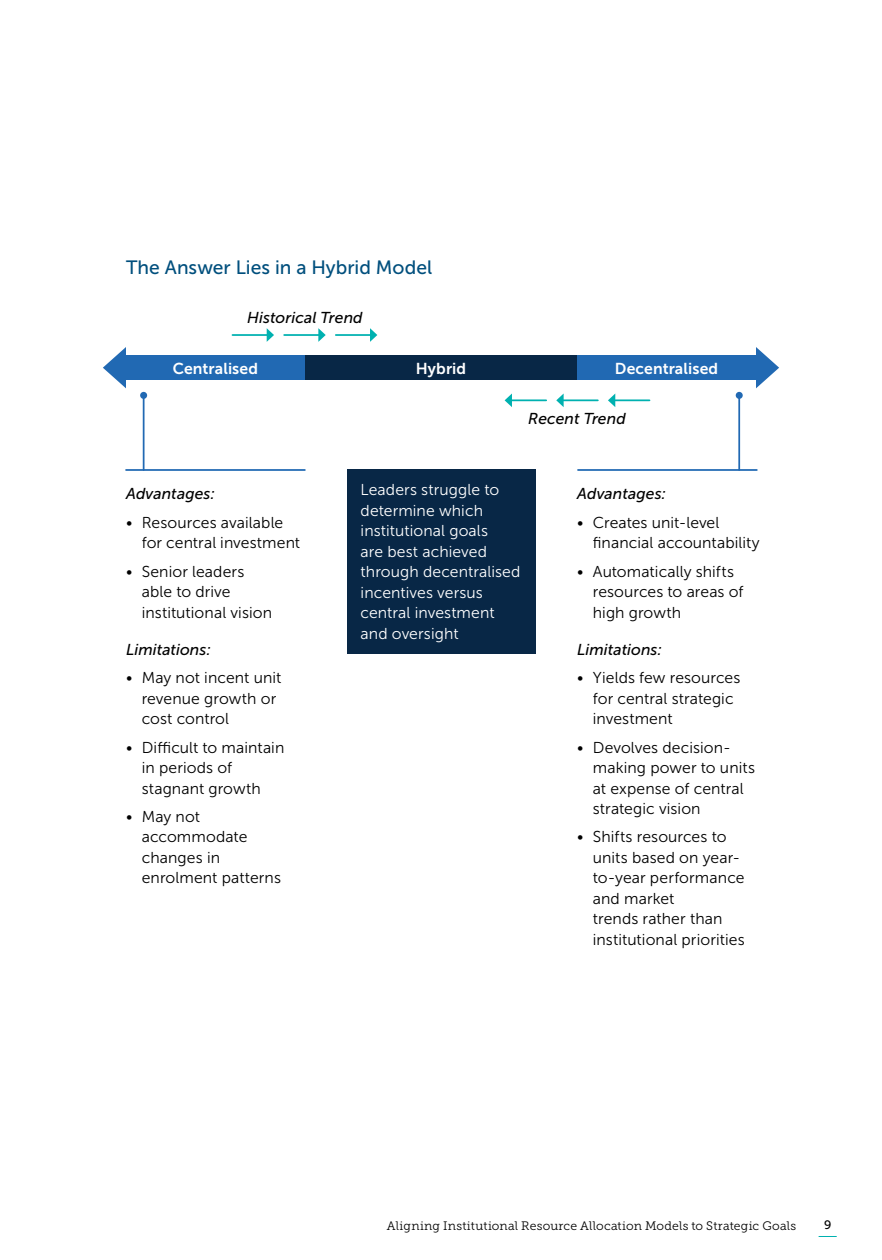
<style>
.page{position:relative;width:882px;height:1260px;background:#fff}
.page>*{position:absolute;margin:0;border:0;box-sizing:border-box;transform-origin:0 0}
.t1{font:19.25px "Museo Sans 500";color:#004f7d}
.t2{font:15.75px/20.5px "Museo Sans 300";letter-spacing:.005em;color:#000}
.t3{font:15.75px/20.5px "Museo Sans 300";letter-spacing:.005em;color:#fff}
.t4{font:italic 15.75px "Museo Sans 500";letter-spacing:.005em;color:#000}
.t5{font:15.75px "Museo Sans 700";letter-spacing:.005em;color:#fff}
.t6{font:12.25px "Museo Slab 300";letter-spacing:.02em;color:#000}
.t7{font:12.25px "Museo Slab 500";color:#000}
</style>
<div class="page">
<svg style="left:819px;top:1236px;width:18px;height:1px"></svg>
<div style="left:305px;top:356px;width:272px;height:24px;background:#082746"></div>
<div style="left:577px;top:356px;width:179px;height:24px;background:#2169b3"></div>
<svg style="left:756px;top:347px;width:23px;height:41px"></svg>
<div style="left:126px;top:356px;width:179px;height:24px;background:#2169b3"></div>
<svg style="left:103px;top:347px;width:23px;height:41px"></svg>
<hr style="left:284px;top:334px;width:35px;height:2px;background:#00b1b0">
<svg style="left:318px;top:328px;width:8px;height:14px"></svg>
<hr style="left:232px;top:334px;width:36px;height:2px;background:#00b1b0">
<svg style="left:267px;top:328px;width:7px;height:14px"></svg>
<hr style="left:336px;top:334px;width:35px;height:2px;background:#00b1b0">
<svg style="left:370px;top:328px;width:7px;height:14px"></svg>
<hr style="left:563px;top:399px;width:35px;height:2px;background:#00b1b0">
<svg style="left:556px;top:394px;width:8px;height:13px"></svg>
<hr style="left:614px;top:399px;width:36px;height:2px;background:#00b1b0">
<svg style="left:608px;top:394px;width:7px;height:13px"></svg>
<hr style="left:511px;top:399px;width:35px;height:2px;background:#00b1b0">
<svg style="left:505px;top:394px;width:7px;height:13px"></svg>
<hr style="left:126px;top:469px;width:179px;height:2px;background:#2169b3">
<hr style="left:143px;top:395px;width:2px;height:75px;background:#2169b3">
<div style="left:140px;top:392px;width:7px;height:7px;background:#2169b3;border-radius:50%"></div>
<hr style="left:578px;top:469px;width:179px;height:2px;background:#2169b3">
<hr style="left:738px;top:395px;width:2px;height:75px;background:#2169b3">
<div style="left:736px;top:392px;width:7px;height:7px;background:#2169b3;border-radius:50%"></div>
<div style="left:347px;top:469px;width:189px;height:184px;background:#082746"></div>
<p class="t1" style="left:126px;top:257px;width:308px">The Answer Lies in a Hybrid Model</p>
<p class="t4" style="left:247px;top:309px;width:117px">Historical Trend</p>
<p class="t5" style="left:173px;top:359px;width:87px">Centralised</p>
<p class="t5" style="left:416px;top:359px;width:52px">Hybrid</p>
<p class="t5" style="left:615px;top:359px;width:105px">Decentralised</p>
<p class="t4" style="left:126px;top:485px;width:90px">Advantages:</p>
<p class="t2" style="left:142px;top:512px;width:160px;text-indent:-16px">• Resources available for central investment</p>
<p class="t2" style="left:142px;top:561px;width:132px;text-indent:-16px">• Senior leaders able to drive institutional vision</p>
<p class="t4" style="left:126px;top:641px;width:86px">Limitations:</p>
<p class="t2" style="left:142px;top:668px;width:141px;text-indent:-16px">• May not incent unit revenue growth or cost control</p>
<p class="t2" style="left:142px;top:737px;width:144px;text-indent:-16px">• Difficult to maintain in periods of stagnant growth</p>
<p class="t2" style="left:142px;top:806px;width:141px;text-indent:-16px">• May not accommodate changes in enrolment patterns</p>
<p class="t4" style="left:528px;top:410px;width:99px">Recent Trend</p>
<p class="t3" style="left:361px;top:480px;width:161px">Leaders struggle to determine which institutional goals<br>are best achieved through decentralised incentives versus central investment and oversight</p>
<p class="t4" style="left:577px;top:485px;width:90px">Advantages:</p>
<p class="t2" style="left:593px;top:512px;width:169px;text-indent:-16px">• Creates unit-level financial accountability</p>
<p class="t2" style="left:593px;top:561px;width:152px;text-indent:-16px">• Automatically shifts resources to areas of high growth</p>
<p class="t4" style="left:577px;top:641px;width:86px">Limitations:</p>
<p class="t2" style="left:593px;top:668px;width:149px;text-indent:-16px">• Yields few resources for central strategic investment</p>
<p class="t2" style="left:593px;top:737px;width:164px;text-indent:-16px">• Devolves decision&shy;making power to units at expense of central strategic vision</p>
<p class="t2" style="left:593px;top:827px;width:153px;text-indent:-16px">• Shifts resources to units based on year&shy;to-year performance and market<br>trends rather than institutional priorities</p>
<p class="t6" style="left:387px;top:1219px;width:411px">Aligning Institutional Resource Allocation Models to Strategic Goals</p>
<p class="t7" style="left:824px;top:1218px;width:9px">9</p>
</div>
